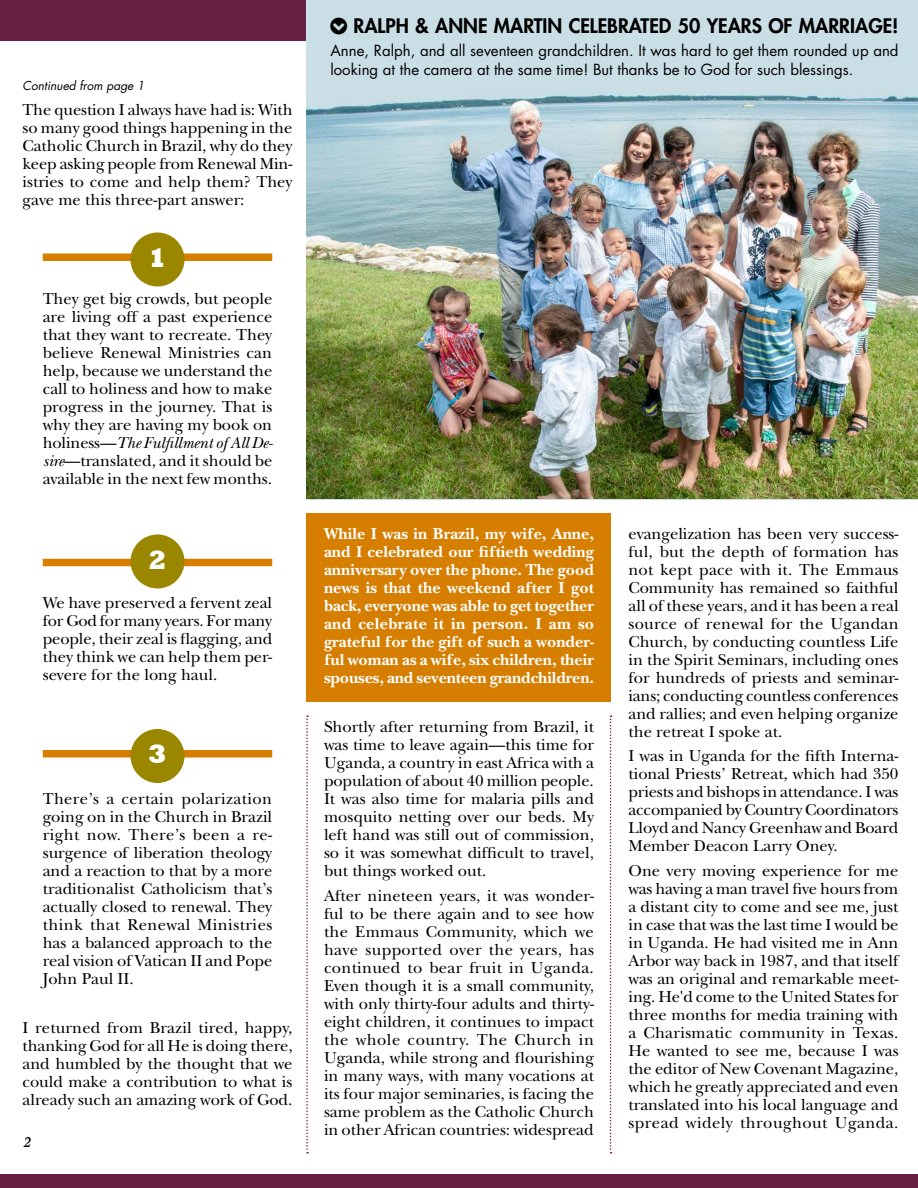
<style>
.page{position:relative;width:918px;height:1188px;background:#fff}
.page>*{position:absolute;margin:0;border:0;box-sizing:border-box;transform-origin:0 0}
.t1{font:800 27px "Rockwell";color:#fff}
.t2{font:800 19.5px "Futura";color:#000}
.t3{font:16.5px/18px "New Baskerville";color:#000;text-align:justify}
.t4{font:700 16.5px/18px "New Baskerville";letter-spacing:-.005em;color:#fff;text-align:justify}
.t5{font:15px/19.5px "Futura";color:#000}
.t6{font:italic 700 15px "New Baskerville";color:#000}
.t7{font:italic 12px "Futura";color:#000}
.s1{font-style:italic}
</style>
<div class="page">
<div style="left:0;top:1174px;width:918px;height:14px;background:#692045"></div>
<div style="left:0;top:0;width:918px;height:40px;background:#692045"></div>
<img style="left:306px;top:2px;width:612px;height:497px">
<div style="left:43px;top:254px;width:229px;height:7px;background:#d57e00"></div>
<div style="left:43px;top:559px;width:229px;height:7px;background:#d57e00"></div>
<div style="left:43px;top:750px;width:229px;height:8px;background:#d57e00"></div>
<div style="left:306px;top:513px;width:304px;height:189px;background:#d57e00"></div>
<svg style="left:610px;top:716px;width:2px;height:438px"></svg>
<div style="left:130px;top:232px;width:54px;height:54px;background:#9b8600;border-radius:50%"></div>
<div style="left:130px;top:534px;width:54px;height:54px;background:#9b8600;border-radius:50%"></div>
<div style="left:130px;top:729px;width:54px;height:54px;background:#9b8600;border-radius:50%"></div>
<svg style="left:306px;top:716px;width:2px;height:438px"></svg>
<svg style="left:330px;top:18px;width:17px;height:17px"></svg>
<p class="t7" style="left:22px;top:78px;width:124px">Continued from page 1</p>
<p class="t3" style="left:22px;top:101px;width:272px">The question I always have had is: With so many good things happening in the Catholic Church in Brazil, why do they keep asking people from Renewal Min&shy;istries to come and help them? They gave me this three-part answer:</p>
<h1 class="t1" style="left:148px;top:242px;width:20px">1</h1>
<p class="t3" style="left:43px;top:290px;width:232px">They get big crowds, but people are living off a past experience that they want to recreate. They believe Renewal Ministries can help, because we understand the call to holiness and how to make progress in the journey. That is why they are having my book on holiness—<span class="s1">The Fulfillment of All De&shy;sire</span>—translated, and it should be available in the next few months.</p>
<h1 class="t1" style="left:148px;top:544px;width:20px">2</h1>
<p class="t3" style="left:43px;top:594px;width:231px">We have preserved a fervent zeal for God for many years. For many people, their zeal is flagging, and they think we can help them per&shy;severe for the long haul.</p>
<h1 class="t1" style="left:148px;top:739px;width:20px">3</h1>
<p class="t3" style="left:43px;top:789px;width:231px">There’s a certain polarization going on in the Church in Brazil right now. There’s been a re&shy;surgence of liberation theology and a reaction to that by a more traditionalist Catholicism that’s actually closed to renewal. They think that Renewal Ministries has a balanced approach to the real vision of Vatican II and Pope John Paul II.</p>
<p class="t3" style="left:23px;top:1019px;width:272px">I returned from Brazil tired, happy, thanking God for all He is doing there, and humbled by the thought that we could make a contribution to what is already such an amazing work of God.</p>
<p class="t6" style="left:23px;top:1134px;width:9px">2</p>
<p class="t2" style="left:354px;top:14px;width:547px">RALPH &amp; ANNE MARTIN CELEBRATED 50 YEARS OF MARRIAGE!</p>
<p class="t5" style="left:330px;top:41px;width:570px">Anne, Ralph, and all seventeen grandchildren. It was hard to get them rounded up and looking at the camera at the same time! But thanks be to God for such blessings.</p>
<p class="t4" style="left:324px;top:524px;width:272px">While I was in Brazil, my wife, Anne, and I celebrated our fiftieth wedding anniversary over the phone. The good news is that the weekend after I got back, everyone was able to get together and celebrate it in person. I am so grateful for the gift of such a wonder&shy;ful woman as a wife, six children, their spouses, and seventeen grandchildren.</p>
<p class="t3" style="left:324px;top:718px;width:272px">Shortly after returning from Brazil, it was time to leave again—this time for Uganda, a country in east Africa with a population of about 40 million people.<br>It was also time for malaria pills and mosquito netting over our beds. My left hand was still out of commission, so it was somewhat difficult to travel, but things worked out.</p>
<p class="t3" style="left:324px;top:887px;width:272px">After nineteen years, it was wonder&shy;ful to be there again and to see how the Emmaus Community, which we have supported over the years, has continued to bear fruit in Uganda.<br>Even though it is a small community, with only thirty-four adults and thirty&shy;eight children, it continues to impact the whole country. The Church in Uganda, while strong and flourishing in many ways, with many vocations at its four major seminaries, is facing the same problem as the Catholic Church in other African countries: widespread</p>
<p class="t3" style="left:629px;top:524px;width:272px">evangelization has been very success&shy;ful, but the depth of formation has not kept pace with it. The Emmaus Community has remained so faithful all of these years, and it has been a real source of renewal for the Ugandan Church, by conducting countless Life in the Spirit Seminars, including ones for hundreds of priests and seminar&shy;ians; conducting countless conferences and rallies; and even helping organize the retreat I spoke at.</p>
<p class="t3" style="left:629px;top:747px;width:272px">I was in Uganda for the fifth Interna&shy;tional Priests’ Retreat, which had 350 priests and bishops in attendance. I was accompanied by Country Coordinators Lloyd and Nancy Greenhaw and Board Member Deacon Larry Oney.</p>
<p class="t3" style="left:629px;top:862px;width:272px">One very moving experience for me was having a man travel five hours from a distant city to come and see me, just in case that was the last time I would be in Uganda. He had visited me in Ann Arbor way back in 1987, and that itself was an original and remarkable meet&shy;ing. He'd come to the United States for three months for media training with a Charismatic community in Texas.<br>He wanted to see me, because I was the editor of New Covenant Magazine, which he greatly appreciated and even translated into his local language and spread widely throughout Uganda.</p>
</div>
